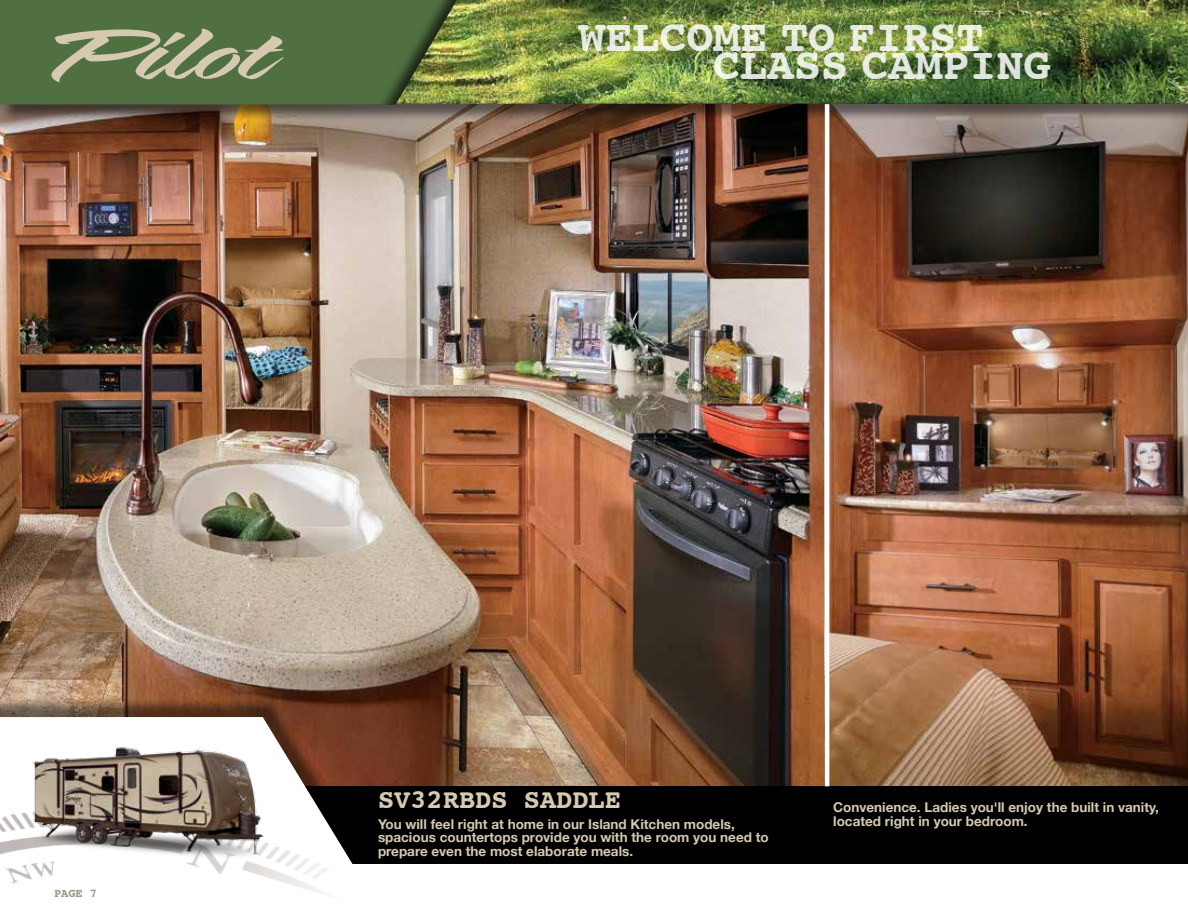
<style>
.page{position:relative;width:1188px;height:918px;background:#fff}
.page>*{position:absolute;margin:0;border:0;box-sizing:border-box;transform-origin:0 0}
.t1{font:700 45px "Courier";color:#fff}
.t2{font:700 27px "Courier";color:#d5c9b1}
.t3{font:700 13.5px/13.5px "Helvetica Neue";color:#d5c9b1}
.t4{font:700 12px "Courier";color:#9b9881}
</style>
<div class="page">
<img style="left:0;top:105px;width:825px;height:681px">
<img style="left:829px;top:122px;width:359px;height:664px">
<div style="left:0;top:786px;width:1188px;height:78px;background:#000"></div>
<div style="left:1px;top:0;width:1187px;height:122px;background:#000;opacity:.5"></div>
<img style="left:467px;top:0;width:721px;height:104px">
<div style="left:0;top:0;width:467px;height:105px;background:#000;opacity:.67"></div>
<svg style="left:51px;top:29px;width:233px;height:53px;background:#7f8f69"></svg>
<hr style="left:825px;top:104px;width:4px;height:682px;background:#fff">
<svg style="left:1180px;top:498px;width:8px;height:288px;background:#66371c"></svg>
<div style="left:0;top:697px;width:367px;height:165px;background:#000;opacity:.5"></div>
<svg style="left:0;top:717px;width:353px;height:147px"></svg>
<img style="left:0;top:794px;width:352px;height:100px">
<img style="left:13px;top:743px;width:264px;height:132px">
<h1 class="t1" style="left:578px;top:1px;width:407px">WELCOME TO FIRST</h1>
<h1 class="t1" style="left:713px;top:29px;width:339px">CLASS CAMPING</h1>
<p class="t4" style="left:54px;top:884px;width:45px">PAGE 7</p>
<h2 class="t2" style="left:378px;top:778px;width:245px">SV32RBDS SADDLE</h2>
<p class="t3" style="left:378px;top:817px;width:392px">You will feel right at home in our Island Kitchen models, spacious countertops provide you with the room you need to prepare even the most elaborate meals.</p>
<p class="t3" style="left:833px;top:801px;width:327px">Convenience. Ladies you'll enjoy the built in vanity, located right in your bedroom.</p>
</div>
